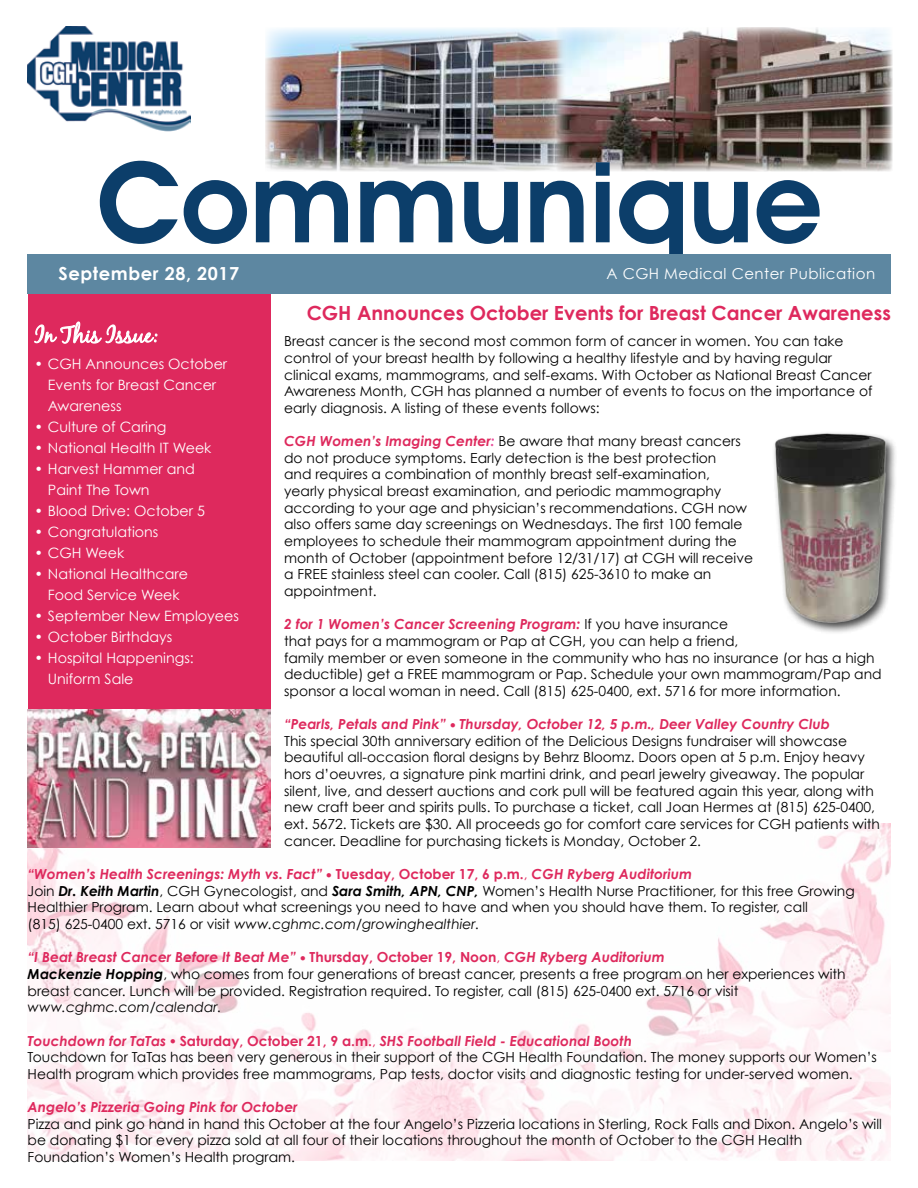
<style>
.page{position:relative;width:918px;height:1188px;background:#fff}
.page>*{position:absolute;margin:0;border:0;box-sizing:border-box;transform-origin:0 0}
.t1{font:700 19.5px "Century Gothic";color:#de295d}
.t2{font:700 18px "Century Gothic";letter-spacing:.03em;color:#fff}
.t3{font:15px "Century Gothic";letter-spacing:.03em;color:#fff}
.t4{font:14.25px/21px "Century Gothic";color:#fff}
.t5{font:13.8px/16.6px "Century Gothic";color:#000}
.t6{font:italic 700 13.8px "Century Gothic";color:#de295d}
.t7{font:italic 13.8px "Century Gothic";color:#000}
.s1{font-weight:700;font-style:italic;color:#de295d}
.s2{font-weight:700;font-style:italic;color:#e9509c}
.s3{color:#de295d}
.s4{font-weight:700;color:#de295d}
.s5{font-weight:700;font-style:italic}
.s6{font-style:italic}
</style>
<div class="page">
<img style="left:27px;top:824px;width:864px;height:337px">
<div style="left:28px;top:281px;width:243px;height:439px;background:#de295d"></div>
<img style="left:28px;top:27px;width:162px;height:104px">
<img style="left:265px;top:28px;width:292px;height:133px">
<img style="left:557px;top:27px;width:335px;height:144px">
<svg style="left:100px;top:161px;width:720px;height:93px"></svg>
<div style="left:28px;top:254px;width:863px;height:40px;background:#5d87a1"></div>
<div style="left:771px;top:430px;width:127px;height:205px;background:#000;opacity:.75"></div>
<img style="left:771px;top:430px;width:120px;height:194px">
<img style="left:27px;top:710px;width:244px;height:138px">
<svg style="left:34px;top:322px;width:123px;height:22px"></svg>
<h2 class="t2" style="left:59px;top:263px;width:182px">September 28, 2017</h2>
<p class="t3" style="left:607px;top:265px;width:270px">A CGH Medical Center Publication</p>
<h1 class="t1" style="left:307px;top:300px;width:586px">CGH Announces October Events for Breast Cancer Awareness</h1>
<p class="t5" style="left:284px;top:333px;width:590px">Breast cancer is the second most common form of cancer in women. You can take control of your breast health by following a healthy lifestyle and by having regular clinical exams, mammograms, and self-exams. With October as National Breast Cancer Awareness Month, CGH has planned a number of events to focus on the importance of early diagnosis. A listing of these events follows:</p>
<p class="t5" style="left:284px;top:433px;width:470px"><span class="s1">CGH Women’s Imaging Center</span><span class="s2">:</span> Be aware that many breast cancers do not produce symptoms. Early detection is the best protection<br>and requires a combination of monthly breast self-examination, yearly physical breast examination, and periodic mammography according to your age and physician’s recommendations. CGH now also offers same day screenings on Wednesdays. The first 100 female employees to schedule their mammogram appointment during the month of October (appointment before 12/31/17) at CGH will receive a FREE stainless steel can cooler. Call (815) 625-3610 to make an appointment.</p>
<p class="t5" style="left:284px;top:616px;width:599px"><span class="s1">2 for 1 Women’s Cancer Screening Program:</span> If you have insurance<br>that pays for a mammogram or Pap at CGH, you can help a friend,<br>family member or even someone in the community who has no insurance (or has a high deductible) get a FREE mammogram or Pap. Schedule your own mammogram/Pap and sponsor a local woman in need. Call (815) 625-0400, ext. 5716 for more information.</p>
<p class="t5" style="left:284px;top:716px;width:597px"><span class="s1">“Pearls, Petals and Pink”</span> <span class="s3">●</span> <span class="s1">Thursday, October 12, 5 p.m., Deer Valley Country Club<br></span>This special 30th anniversary edition of the Delicious Designs fundraiser will showcase beautiful all-occasion floral designs by Behrz Bloomz. Doors open at 5 p.m. Enjoy heavy hors d’oeuvres, a signature pink martini drink, and pearl jewelry giveaway. The popular silent, live, and dessert auctions and cork pull will be featured again this year, along with new craft beer and spirits pulls. To purchase a ticket, call Joan Hermes at (815) 625-0400, ext. 5672. Tickets are $30. All proceeds go for comfort care services for CGH patients with cancer. Deadline for purchasing tickets is Monday, October 2.</p>
<p class="t5" style="left:28px;top:866px;width:829px"><span class="s1">“Women’s Health Screenings: Myth vs. Fact”</span> <span class="s3">●</span> <span class="s4">Tuesday, October 17, 6 p.m.</span><span class="s3">,</span> <span class="s1">CGH Ryberg Auditorium<br></span>Join <span class="s5">Dr. Keith Martin</span>, CGH Gynecologist, and <span class="s5">Sara Smith, APN, CNP,</span> Women’s Health Nurse Practitioner, for this free Growing Healthier Program. Learn about what screenings you need to have and when you should have them. To register, call<br>(815) 625-0400 ext. 5716 or visit <span class="s6">www.cghmc.com/growinghealthier.</span></p>
<p class="t5" style="left:28px;top:949px;width:820px"><span class="s1">“I Beat Breast Cancer Before It Beat Me”</span> <span class="s3">●</span> <span class="s4">Thursday, October 19, Noon</span><span class="s3">,</span> <span class="s1">CGH Ryberg Auditorium<br></span><span class="s5">Mackenzie Hopping</span>, who comes from four generations of breast cancer, presents a free program on her experiences with breast cancer. Lunch will be provided. Registration required. To register, call (815) 625-0400 ext. 5716 or visit</p>
<p class="t7" style="left:28px;top:999px;width:195px">www.cghmc.com/calendar.</p>
<p class="t5" style="left:28px;top:1032px;width:851px"><span class="s1">Touchdown for TaTas</span> <span class="s3">●</span> <span class="s4">Saturday, October 21, 9 a.m.</span><span class="s3">,</span> <span class="s1">SHS Football Field - Educational Booth<br></span>Touchdown for TaTas has been very generous in their support of the CGH Health Foundation. The money supports our Women’s<br>Health program which provides free mammograms, Pap tests, doctor visits and diagnostic testing for under-served women.</p>
<p class="t6" style="left:28px;top:1098px;width:272px">Angelo’s Pizzeria Going Pink for October</p>
<p class="t5" style="left:28px;top:1115px;width:856px">Pizza and pink go hand in hand this October at the four Angelo’s Pizzeria locations in Sterling, Rock Falls and Dixon. Angelo’s will be donating $1 for every pizza sold at all four of their locations throughout the month of October to the CGH Health<br>Foundation’s Women’s Health program.</p>
<p class="t4" style="left:48px;top:353px;width:181px;text-indent:-13px">• CGH Announces October<br>Events for Breast Cancer<br>Awareness</p>
<p class="t4" style="left:34px;top:416px;width:134px">• Culture of Caring</p>
<p class="t4" style="left:34px;top:437px;width:178px">• National Health IT Week</p>
<p class="t4" style="left:48px;top:458px;width:149px;text-indent:-13px">• Harvest Hammer and<br>Paint The Town</p>
<p class="t4" style="left:34px;top:500px;width:172px">• Blood Drive: October 5</p>
<p class="t4" style="left:34px;top:521px;width:126px">• Congratulations</p>
<p class="t4" style="left:34px;top:542px;width:91px">• CGH Week</p>
<p class="t4" style="left:34px;top:563px;width:155px;text-align:center">• National Healthcare<br>Food Service Week</p>
<p class="t4" style="left:34px;top:605px;width:206px">• September New Employees</p>
<p class="t4" style="left:34px;top:626px;width:139px">• October Birthdays</p>
<p class="t4" style="left:48px;top:647px;width:147px;text-indent:-13px">• Hospital Happenings:<br>Uniform Sale</p>
</div>
